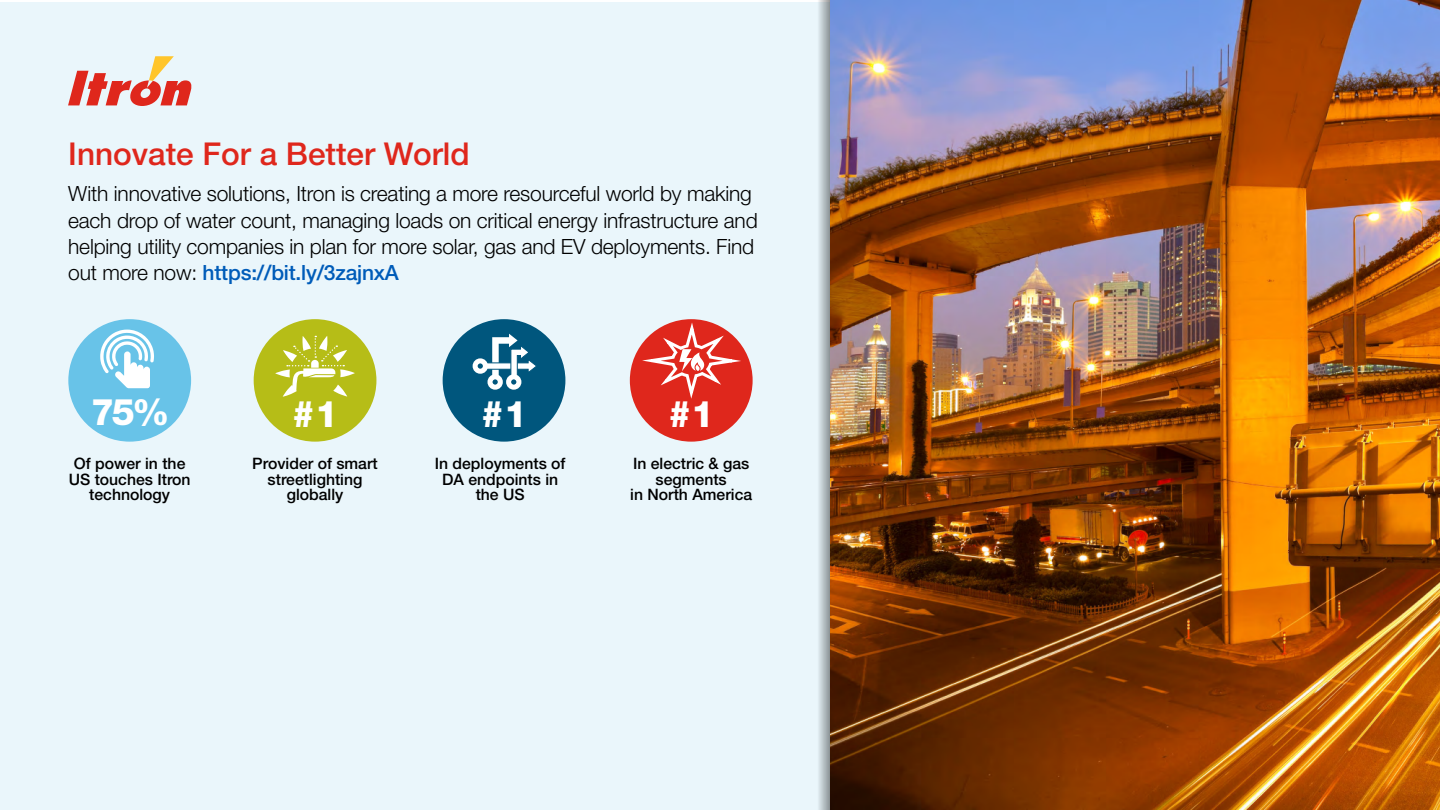
<style>
.page{position:relative;width:1440px;height:810px;background:#fff}
.page>*{position:absolute;margin:0;border:0;box-sizing:border-box;transform-origin:0 0}
.t1{font:800 36.75px "Helvetica Neue LT Std";color:#fff}
.t2{font:500 31.5px "Helvetica Neue LT Std";color:#df271c}
.t3{font:300 21px/26.2px "Helvetica Neue LT Std";letter-spacing:-.01em;color:#000}
.t4{font:500 15.75px/15.8px "Helvetica Neue LT Std";color:#000;text-align:center}
.s1{font-weight:500;color:#005cb9}
</style>
<div class="page">
<div style="left:0;top:2px;width:830px;height:808px;background:#eaf6fb"></div>
<img style="left:830px;top:0;width:610px;height:810px">
<div style="left:630px;top:319px;width:123px;height:123px;background:#df271c;border-radius:50%"></div>
<svg style="left:633px;top:319px;width:118px;height:86px"></svg>
<div style="left:443px;top:319px;width:122px;height:123px;background:#00567d;border-radius:50%"></div>
<div style="left:488px;top:374px;width:15px;height:16px;border:5px solid #fff;border-radius:50%"></div>
<div style="left:473px;top:358px;width:15px;height:16px;border:5px solid #fff;border-radius:50%"></div>
<svg style="left:485px;top:334px;width:51px;height:45px"></svg>
<div style="left:506px;top:374px;width:15px;height:16px;border:5px solid #fff;border-radius:50%"></div>
<div style="left:68px;top:319px;width:123px;height:123px;background:#68c3e8;border-radius:50%"></div>
<svg style="left:100px;top:330px;width:54px;height:58px"></svg>
<div style="left:254px;top:319px;width:122px;height:123px;background:#b6bd17;border-radius:50%"></div>
<svg style="left:275px;top:336px;width:80px;height:61px"></svg>
<svg style="left:68px;top:56px;width:124px;height:50px"></svg>
<svg style="left:819px;top:0;width:11px;height:810px;background:#b2bbbf"></svg>
<h2 class="t2" style="left:68px;top:135px;width:403px">Innovate For a Better World</h2>
<p class="t3" style="left:68px;top:180px;width:691px">With innovative solutions, Itron is creating a more resourceful world by making each drop of water count, managing loads on critical energy infrastructure and helping utility companies in plan for more solar, gas and EV deployments. Find out more now: <span class="s1">https://bit.ly/3zajnxA</span></p>
<h1 class="t1" style="left:91px;top:390px;width:80px">75%</h1>
<p class="t4" style="left:69px;top:455px;width:123px">Of power in the<br>US touches Itron technology</p>
<h1 class="t1" style="left:292px;top:392px;width:48px">#1</h1>
<p class="t4" style="left:252px;top:455px;width:127px">Provider of smart streetlighting globally</p>
<h1 class="t1" style="left:481px;top:392px;width:48px">#1</h1>
<p class="t4" style="left:435px;top:455px;width:132px">In deployments of<br>DA endpoints in the US</p>
<h1 class="t1" style="left:668px;top:392px;width:48px">#1</h1>
<p class="t4" style="left:630px;top:455px;width:123px">In electric &amp; gas segments<br>in North America</p>
</div>
